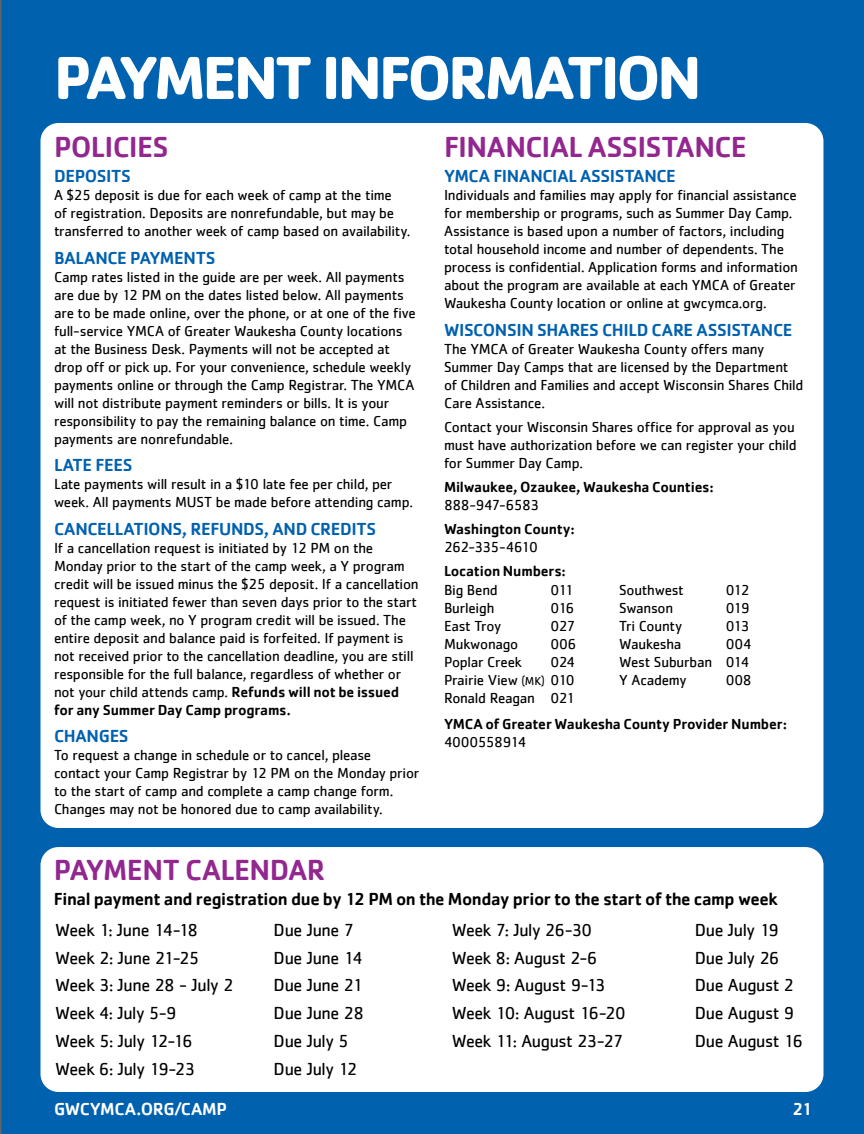
<style>
.page{position:relative;width:864px;height:1134px;background:#0061af}
.page>*{position:absolute;margin:0;border:0;box-sizing:border-box;transform-origin:0 0}
.t1{font:700 63px "Cachet";letter-spacing:-.055em;color:#fff}
.t2{font:500 30px "Cachet";letter-spacing:-.02em;color:#92278f}
.t3{font:18px "Cachet";letter-spacing:-.02em;color:#000}
.t4{font:500 18px "Cachet";letter-spacing:-.02em;color:#0061af}
.t5{font:500 18px "Cachet";letter-spacing:-.02em;color:#000}
.t6{font:500 18px "Cachet";letter-spacing:-.02em;color:#fff}
.t7{font:15px/18px "Cachet";letter-spacing:-.015em;color:#000}
.t8{font:500 15px "Cachet";letter-spacing:-.01em;color:#000}
.t9{font:15px "Cachet";letter-spacing:-.035em;color:#000}
.t10{font:15px "Cachet";letter-spacing:-.045em;color:#000}
.t11{font:15px "Cachet";letter-spacing:-.04em;color:#000}
.s1{font-weight:500}
.s2{font-size:12px}
</style>
<div class="page">
<div style="left:40px;top:847px;width:784px;height:245px;background:#fff;border-radius:18px"></div>
<div style="left:40px;top:123px;width:783px;height:705px;background:#fff;border-radius:18px"></div>
<hr style="left:0;top:0;width:2px;height:1134px;background:#636466">
<h1 class="t1" style="left:54px;top:37px;width:649px">PAYMENT INFORMATION</h1>
<h2 class="t2" style="left:444px;top:129px;width:304px">FINANCIAL ASSISTANCE</h2>
<p class="t4" style="left:444px;top:165px;width:233px">YMCA FINANCIAL ASSISTANCE</p>
<p class="t7" style="left:444px;top:186px;width:355px">Individuals and families may apply for financial assistance for membership or programs, such as Summer Day Camp.<br>Assistance is based upon a number of factors, including total household income and number of dependents. The process is confidential. Application forms and information about the program are available at each YMCA of Greater Waukesha County location or online at gwcymca.org.</p>
<p class="t4" style="left:444px;top:318px;width:350px">WISCONSIN SHARES CHILD CARE ASSISTANCE</p>
<p class="t7" style="left:444px;top:339px;width:361px">The YMCA of Greater Waukesha County offers many Summer Day Camps that are licensed by the Department of Children and Families and accept Wisconsin Shares Child Care Assistance.</p>
<p class="t7" style="left:444px;top:417px;width:354px">Contact your Wisconsin Shares office for approval as you must have authorization before we can register your child for Summer Day Camp.</p>
<p class="t8" style="left:444px;top:477px;width:271px">Milwaukee, Ozaukee, Waukesha Counties:</p>
<p class="t9" style="left:444px;top:496px;width:97px">888-947-6583</p>
<p class="t8" style="left:444px;top:519px;width:132px">Washington County:</p>
<p class="t10" style="left:444px;top:538px;width:95px">262-335-4610</p>
<p class="t8" style="left:444px;top:561px;width:123px">Location Numbers:</p>
<h2 class="t2" style="left:54px;top:129px;width:116px">POLICIES</h2>
<p class="t4" style="left:54px;top:165px;width:79px">DEPOSITS</p>
<p class="t7" style="left:54px;top:186px;width:358px">A $25 deposit is due for each week of camp at the time<br>of registration. Deposits are nonrefundable, but may be transferred to another week of camp based on availability.</p>
<p class="t4" style="left:54px;top:246px;width:163px">BALANCE PAYMENTS</p>
<p class="t7" style="left:54px;top:267px;width:363px">Camp rates listed in the guide are per week. All payments are due by 12 PM on the dates listed below. All payments are to be made online, over the phone, or at one of the five full-service YMCA of Greater Waukesha County locations at the Business Desk. Payments will not be accepted at drop off or pick up. For your convenience, schedule weekly payments online or through the Camp Registrar. The YMCA will not distribute payment reminders or bills. It is your responsibility to pay the remaining balance on time. Camp payments are nonrefundable.</p>
<p class="t4" style="left:54px;top:454px;width:80px">LATE FEES</p>
<p class="t7" style="left:54px;top:475px;width:360px">Late payments will result in a $10 late fee per child, per week. All payments MUST be made before attending camp.</p>
<p class="t4" style="left:54px;top:518px;width:324px">CANCELLATIONS, REFUNDS, AND CREDITS</p>
<p class="t7" style="left:54px;top:538px;width:366px">If a cancellation request is initiated by 12 PM on the Monday prior to the start of the camp week, a Y program credit will be issued minus the $25 deposit. If a cancellation request is initiated fewer than seven days prior to the start of the camp week, no Y program credit will be issued. The entire deposit and balance paid is forfeited. If payment is not received prior to the cancellation deadline, you are still responsible for the full balance, regardless of whether or not your child attends camp. <span class="s1">Refunds will not be issued for any Summer Day Camp programs.</span></p>
<p class="t4" style="left:54px;top:725px;width:76px">CHANGES</p>
<p class="t7" style="left:54px;top:746px;width:367px">To request a change in schedule or to cancel, please contact your Camp Registrar by 12 PM on the Monday prior to the start of camp and complete a camp change form.<br>Changes may not be honored due to camp availability.</p>
<p class="t7" style="left:444px;top:581px;width:55px">Big Bend</p>
<p class="t7" style="left:550px;top:581px;width:25px">011</p>
<p class="t7" style="left:444px;top:599px;width:52px">Burleigh</p>
<p class="t7" style="left:550px;top:599px;width:26px">016</p>
<p class="t7" style="left:444px;top:617px;width:59px">East Troy</p>
<p class="t7" style="left:550px;top:617px;width:26px">027</p>
<p class="t7" style="left:444px;top:635px;width:76px">Mukwonago</p>
<p class="t7" style="left:551px;top:635px;width:28px">006</p>
<p class="t7" style="left:444px;top:653px;width:79px">Poplar Creek</p>
<p class="t7" style="left:619px;top:581px;width:66px">Southwest</p>
<p class="t7" style="left:726px;top:581px;width:25px">012</p>
<p class="t7" style="left:619px;top:599px;width:55px">Swanson</p>
<p class="t7" style="left:726px;top:599px;width:25px">019</p>
<p class="t7" style="left:619px;top:617px;width:64px">Tri County</p>
<p class="t7" style="left:726px;top:617px;width:25px">013</p>
<p class="t7" style="left:619px;top:635px;width:64px">Waukesha</p>
<p class="t7" style="left:619px;top:635px;width:134px;text-indent:106px">004<br>West Suburban 014<br>Y Academy</p>
<p class="t7" style="left:444px;top:653px;width:133px;text-align:justify;text-indent:106px">024<br>Prairie View <span class="s2">(MK)</span> 010<br>Ronald Reagan 021</p>
<p class="t7" style="left:726px;top:671px;width:28px">008</p>
<p class="t8" style="left:444px;top:714px;width:345px">YMCA of Greater Waukesha County Provider Number:</p>
<p class="t11" style="left:444px;top:733px;width:84px">4000558914</p>
<h2 class="t2" style="left:54px;top:851px;width:273px">PAYMENT CALENDAR</h2>
<p class="t5" style="left:54px;top:888px;width:726px">Final payment and registration due by 12 PM on the Monday prior to the start of the camp week</p>
<p class="t3" style="left:55px;top:919px;width:144px">Week 1: June 14-18</p>
<p class="t3" style="left:274px;top:919px;width:82px">Due June 7</p>
<p class="t3" style="left:452px;top:919px;width:142px">Week 7: July 26-30</p>
<p class="t3" style="left:695px;top:919px;width:86px">Due July 19</p>
<p class="t3" style="left:55px;top:947px;width:146px">Week 2: June 21-25</p>
<p class="t3" style="left:274px;top:947px;width:90px">Due June 14</p>
<p class="t3" style="left:452px;top:947px;width:147px">Week 8: August 2-6</p>
<p class="t3" style="left:695px;top:947px;width:86px">Due July 26</p>
<p class="t3" style="left:55px;top:975px;width:180px">Week 3: June 28 - July 2</p>
<p class="t3" style="left:274px;top:975px;width:91px">Due June 21</p>
<p class="t3" style="left:452px;top:975px;width:156px">Week 9: August 9-13</p>
<p class="t3" style="left:695px;top:975px;width:101px">Due August 2</p>
<p class="t3" style="left:55px;top:1003px;width:123px">Week 4: July 5-9</p>
<p class="t3" style="left:274px;top:1003px;width:92px">Due June 28</p>
<p class="t3" style="left:452px;top:1003px;width:175px">Week 10: August 16-20</p>
<p class="t3" style="left:695px;top:1003px;width:101px">Due August 9</p>
<p class="t3" style="left:55px;top:1031px;width:139px">Week 5: July 12-16</p>
<p class="t3" style="left:274px;top:1031px;width:77px">Due July 5</p>
<p class="t3" style="left:452px;top:1031px;width:173px">Week 11: August 23-27</p>
<p class="t3" style="left:695px;top:1031px;width:110px">Due August 16</p>
<p class="t3" style="left:55px;top:1059px;width:142px">Week 6: July 19-23</p>
<p class="t3" style="left:274px;top:1059px;width:85px">Due July 12</p>
<p class="t6" style="left:54px;top:1098px;width:175px">GWCYMCA.ORG/CAMP</p>
<p class="t6" style="left:792px;top:1098px;width:22px">21</p>
</div>
